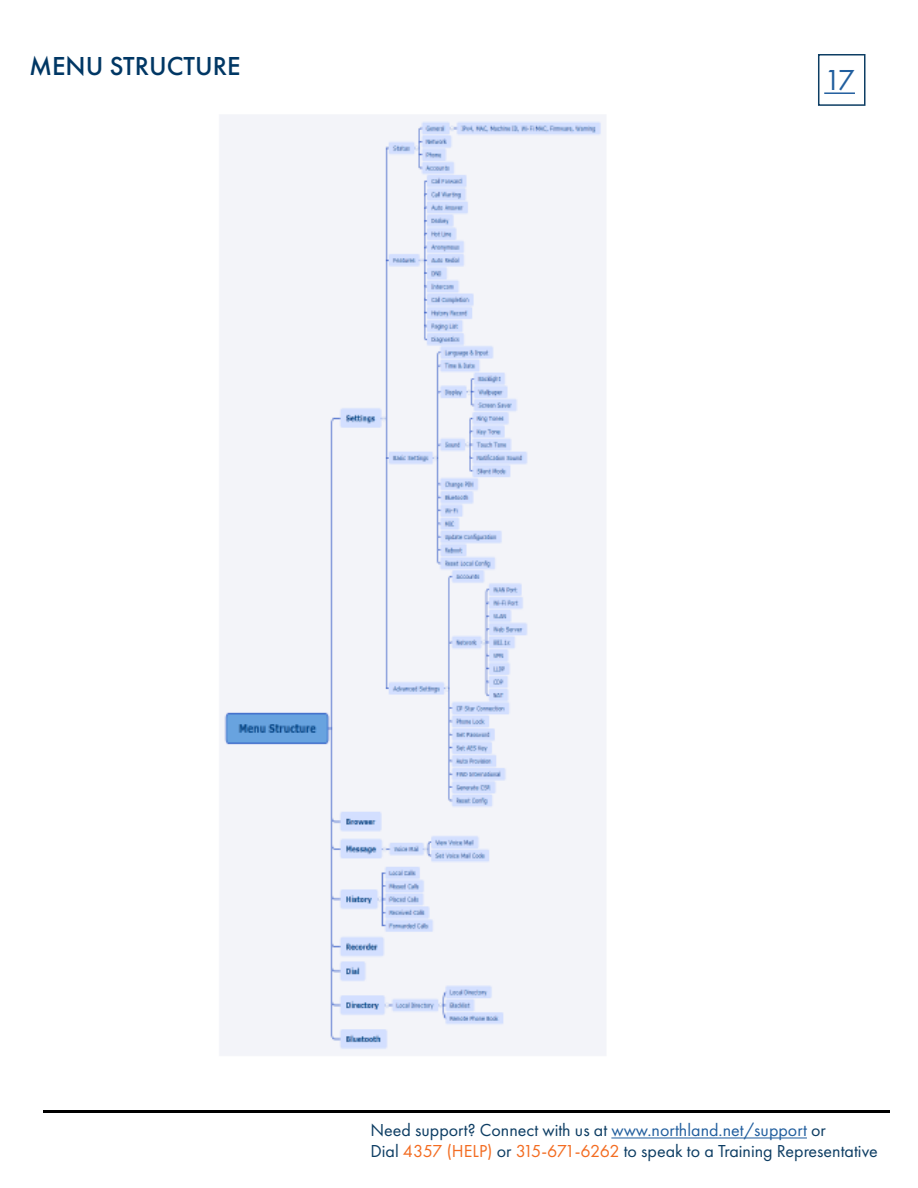
<style>
.page{position:relative;width:918px;height:1188px;background:#fff}
.page>*{position:absolute;margin:0;border:0;box-sizing:border-box;transform-origin:0 0}
.t1{font:30px "Futura PT";color:#215e9e}
.t2{font:500 27px "Futura PT";color:#003764}
.t3{font:18px/21px "Futura PT";color:#0d3d63}
.s1{color:#215e9e}
.s2{color:#f36c21}
</style>
<div class="page">
<div style="left:818px;top:54px;width:48px;height:52px;border:2px solid #0d3d63"></div>
<hr style="left:824px;top:92px;width:31px;height:2px;background:#215e9e">
<hr style="left:43px;top:1111px;width:846px;height:2px;background:#000">
<img style="left:220px;top:115px;width:386px;height:941px">
<hr style="left:611px;top:1138px;width:196px;height:1px;background:#215e9e">
<h2 class="t2" style="left:29px;top:49px;width:213px">MENU STRUCTURE</h2>
<h1 class="t1" style="left:824px;top:62px;width:32px">17</h1>
<p class="t3" style="left:370px;top:1120px;width:509px">Need support? Connect with us at <span class="s1">www.northland.net/support</span> or<br>Dial <span class="s2">4357 (HELP)</span> or <span class="s2">315-671-6262</span> to speak to a Training Representative</p>
</div>
